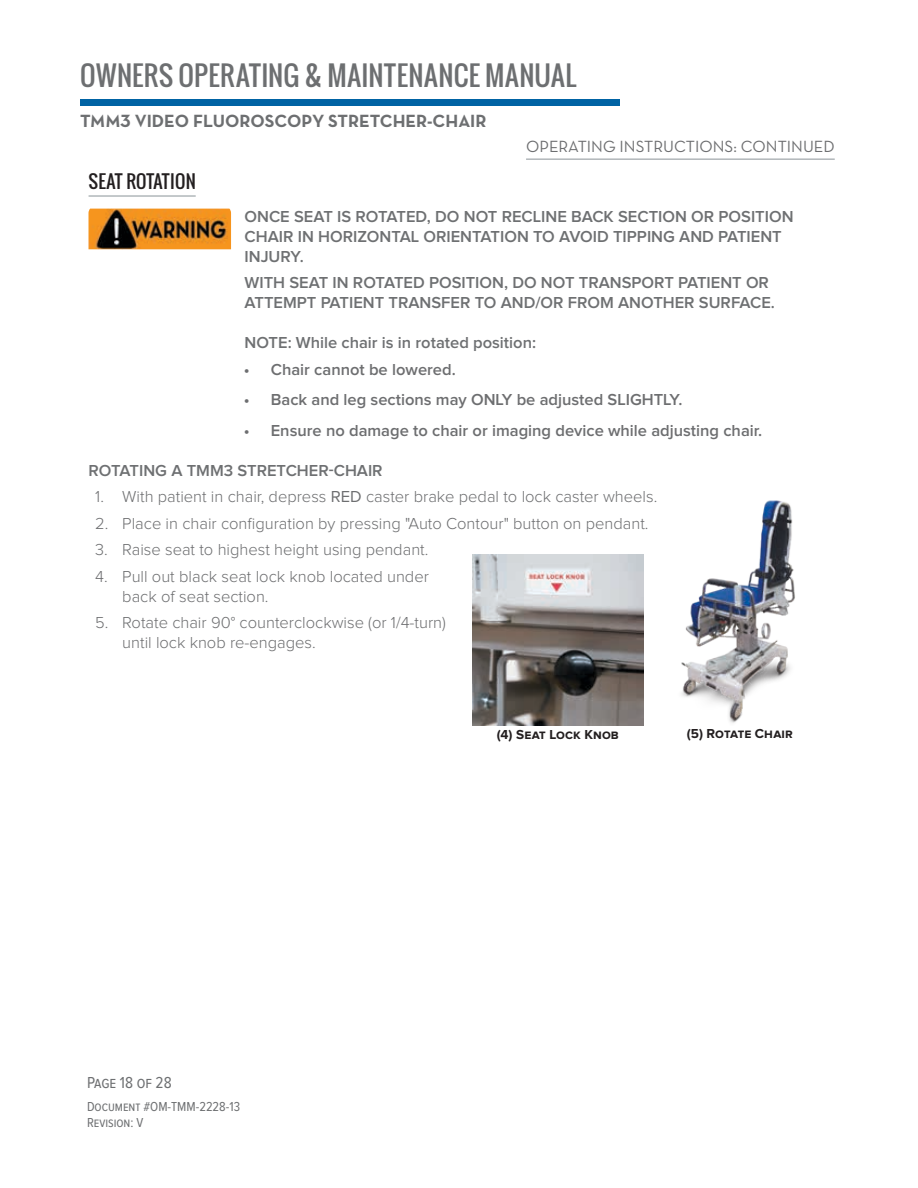
<style>
.page{position:relative;width:918px;height:1188px;background:#fff}
.page>*{position:absolute;margin:0;border:0;box-sizing:border-box;transform-origin:0 0}
.t1{font:27px "Oswald";letter-spacing:.015em;color:#6d6f71}
.t2{font:18px "Neutra Text Bold Alt";color:#6d6f71}
.t3{font:18px "Oswald";letter-spacing:.01em;color:#231f20}
.t4{font:300 16.5px/19.8px "Proxima Nova";color:#6d6e70}
.t5{font:600 16.5px/19.8px "Proxima Nova";color:#6e7072}
.t6{font:600 16.5px "Proxima Nova";color:#6d6e70}
.t7{font:16.5px "Neutra Text Book Alt";color:#6d6e70}
.t8{font:16.5px "Proxima Nova Cond";color:#6e7072}
.t9{font:13.5px/16.2px "Proxima Nova Cond";color:#6e7072}
.t10{font:700 13.5px "Proxima Nova";letter-spacing:.01em;color:#231f20}
.s1{font-weight:400}
</style>
<div class="page">
<div style="left:80px;top:99px;width:540px;height:7px;background:#0063a4"></div>
<hr style="left:89px;top:195px;width:107px;height:2px;background:#979fa3">
<hr style="left:526px;top:159px;width:309px;height:1px;background:#979fa3">
<img style="left:88px;top:209px;width:143px;height:40px">
<img style="left:472px;top:555px;width:171px;height:170px">
<img style="left:681px;top:500px;width:114px;height:223px">
<h1 class="t1" style="left:80px;top:55px;width:498px">OWNERS OPERATING &amp; MAINTENANCE MANUAL</h1>
<p class="t2" style="left:80px;top:110px;width:408px">TMM3 VIDEO FLUOROSCOPY STRETCHER-CHAIR</p>
<p class="t3" style="left:89px;top:167px;width:109px">SEAT ROTATION</p>
<p class="t7" style="left:526px;top:136px;width:310px">OPERATING INSTRUCTIONS: CONTINUED</p>
<p class="t5" style="left:245px;top:207px;width:551px">ONCE SEAT IS ROTATED, DO NOT RECLINE BACK SECTION OR POSITION<br>CHAIR IN HORIZONTAL ORIENTATION TO AVOID TIPPING AND PATIENT<br>INJURY.</p>
<p class="t5" style="left:245px;top:273px;width:532px">WITH SEAT IN ROTATED POSITION, DO NOT TRANSPORT PATIENT OR<br>ATTEMPT PATIENT TRANSFER TO AND/OR FROM ANOTHER SURFACE.</p>
<p class="t5" style="left:245px;top:333px;width:293px">NOTE: While chair is in rotated position:</p>
<p class="t6" style="left:244px;top:362px;width:213px">• Chair cannot be lowered.</p>
<p class="t6" style="left:244px;top:392px;width:440px">• Back and leg sections may ONLY be adjusted SLIGHTLY.</p>
<p class="t6" style="left:244px;top:423px;width:520px">• Ensure no damage to chair or imaging device while adjusting chair.</p>
<p class="t5" style="left:89px;top:461px;width:296px">ROTATING A TMM3 STRETCHER-CHAIR</p>
<p class="t4" style="left:95px;top:488px;width:564px">1. With patient in chair, depress <span class="s1">RED</span> caster brake pedal to lock caster wheels.</p>
<p class="t4" style="left:95px;top:514px;width:555px">2. Place in chair configuration by pressing "Auto Contour" button on pendant.</p>
<p class="t4" style="left:95px;top:541px;width:335px">3. Raise seat to highest height using pendant.</p>
<p class="t4" style="left:122px;top:567px;width:308px;text-indent:-27px">4. Pull out black seat lock knob located under back of seat section.</p>
<p class="t4" style="left:122px;top:614px;width:325px;text-indent:-27px">5. Rotate chair 90° counterclockwise (or 1/4-turn) until lock knob re-engages.</p>
<p class="t8" style="left:87px;top:1075px;width:86px">Page 18 of 28</p>
<p class="t9" style="left:87px;top:1099px;width:155px">Document #OM-TMM-2228-13<br>Revision: V</p>
<p class="t10" style="left:497px;top:728px;width:124px">(4) Seat Lock Knob</p>
<p class="t10" style="left:687px;top:728px;width:108px">(5) Rotate Chair</p>
</div>
